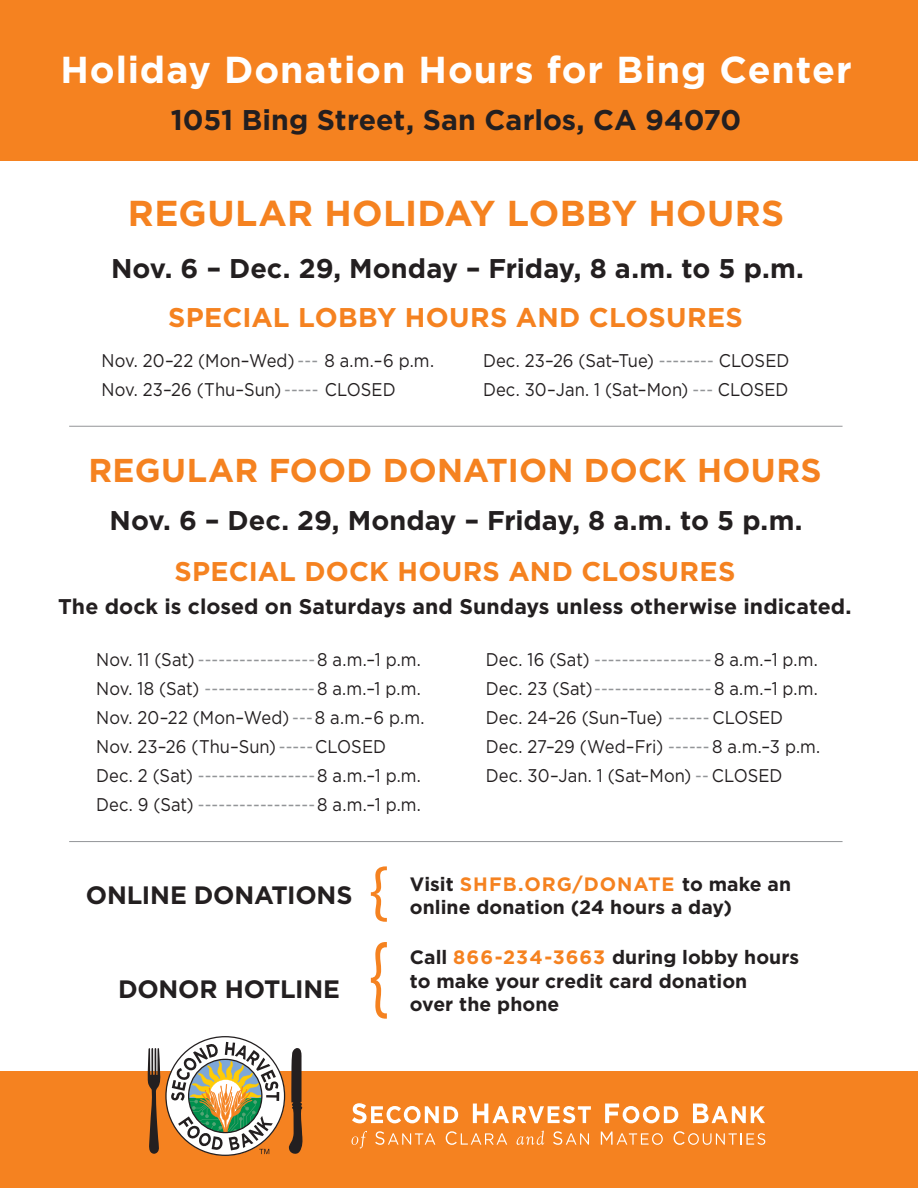
<style>
.page{position:relative;width:918px;height:1188px;background:#fff}
.page>*{position:absolute;margin:0;border:0;box-sizing:border-box;transform-origin:0 0}
.t1{font:96.15px "Myriad Pro";color:#f58220;scale:.72 1}
.t2{font:69.45px "Myriad Pro";color:#f58220}
.t3{font:700 37.5px "Gotham";letter-spacing:.025em;color:#fff}
.t4{font:700 36px "Gotham";letter-spacing:.01em;color:#f58220}
.t5{font:700 33px "Gotham";letter-spacing:.005em;color:#f58220}
.t6{font:700 28.5px "Gotham";color:#231f20}
.t7{font:700 27.15px "Gotham";color:#231f20}
.t8{font:700 27.15px "Gotham";letter-spacing:.01em;color:#f58220}
.t9{font:700 25.2px "Gotham";letter-spacing:-.005em;color:#231f20}
.t10{font:700 21.3px "Gotham";color:#231f20}
.t11{font:700 19.35px/23.2px "Gotham";letter-spacing:.005em;color:#231f20}
.t12{font:18.45px/29px "Gotham";letter-spacing:.005em;color:#231f20;scale:.9 1}
.s1{color:#939598}
.s2{color:#f58220}
</style>
<div class="page">
<div style="left:0;top:0;width:918px;height:161px;background:#f58220"></div>
<div style="left:0;top:1072px;width:918px;height:116px;background:#f58220"></div>
<svg style="left:148px;top:1036px;width:155px;height:120px"></svg>
<svg style="left:352px;top:1131px;width:15px;height:18px"></svg>
<svg style="left:375px;top:1131px;width:60px;height:14px"></svg>
<svg style="left:446px;top:1131px;width:61px;height:14px"></svg>
<svg style="left:517px;top:1131px;width:27px;height:14px"></svg>
<svg style="left:553px;top:1131px;width:36px;height:14px"></svg>
<svg style="left:601px;top:1132px;width:62px;height:13px"></svg>
<svg style="left:674px;top:1131px;width:91px;height:14px"></svg>
<svg style="left:352px;top:1103px;width:106px;height:20px"></svg>
<svg style="left:473px;top:1104px;width:118px;height:19px"></svg>
<svg style="left:605px;top:1104px;width:73px;height:19px"></svg>
<svg style="left:693px;top:1104px;width:72px;height:19px"></svg>
<hr style="left:69px;top:426px;width:774px;height:1px;background:#939598">
<hr style="left:69px;top:841px;width:774px;height:1px;background:#939598">
<h3 class="t3" style="left:60px;top:47px;width:793px">Holiday Donation Hours for Bing Center</h3>
<h3 class="t6" style="left:171px;top:103px;width:572px">1051 Bing Street, San Carlos, CA 94070</h3>
<h3 class="t4" style="left:128px;top:192px;width:658px">REGULAR HOLIDAY LOBBY HOURS</h3>
<h3 class="t7" style="left:111px;top:252px;width:695px">Nov. 6 – Dec. 29, Monday – Friday, 8 a.m. to 5 p.m.</h3>
<h3 class="t8" style="left:168px;top:301px;width:576px">SPECIAL LOBBY HOURS AND CLOSURES</h3>
<p class="t12" style="left:102px;top:346px;width:371px">Nov. 20–22 (Mon–Wed) <span class="s1">---</span> 8 a.m.–6 p.m.<br>Nov. 23–26 (Thu–Sun) <span class="s1">-----</span> CLOSED</p>
<p class="t12" style="left:483px;top:346px;width:342px">Dec. 23–26 (Sat–Tue) <span class="s1">--------</span> CLOSED<br>Dec. 30–Jan. 1 (Sat–Mon) <span class="s1">---</span> CLOSED</p>
<h3 class="t5" style="left:88px;top:450px;width:735px">REGULAR FOOD DONATION DOCK HOURS</h3>
<h3 class="t7" style="left:110px;top:504px;width:695px">Nov. 6 – Dec. 29, Monday – Friday, 8 a.m. to 5 p.m.</h3>
<h3 class="t8" style="left:174px;top:555px;width:563px">SPECIAL DOCK HOURS AND CLOSURES</h3>
<p class="t10" style="left:58px;top:593px;width:795px">The dock is closed on Saturdays and Sundays unless otherwise indicated.</p>
<p class="t12" style="left:96px;top:645px;width:366px">Nov. 11 (Sat) <span class="s1">-----------------</span>8 a.m.–1 p.m.<br>Nov. 18 (Sat) <span class="s1">----------------</span>8 a.m.–1 p.m.<br>Nov. 20–22 (Mon–Wed) <span class="s1">---</span>8 a.m.–6 p.m.<br>Nov. 23–26 (Thu–Sun) <span class="s1">-----</span>CLOSED Dec. 2 (Sat) <span class="s1">-----------------</span>8 a.m.–1 p.m.<br>Dec. 9 (Sat) <span class="s1">-----------------</span>8 a.m.–1 p.m.</p>
<p class="t12" style="left:486px;top:645px;width:373px">Dec. 16 (Sat) <span class="s1">-----------------</span> 8 a.m.–1 p.m.<br>Dec. 23 (Sat)<span class="s1">-----------------</span> 8 a.m.–1 p.m.<br>Dec. 24–26 (Sun–Tue) <span class="s1">------</span> CLOSED Dec. 27–29 (Wed–Fri) <span class="s1">------</span> 8 a.m.–3 p.m.<br>Dec. 30–Jan. 1 (Sat–Mon) <span class="s1">--</span> CLOSED</p>
<h2 class="t2" style="left:369px;top:848px;width:21px">{</h2>
<h1 class="t1" style="left:369px;top:916px;width:29px">{</h1>
<h3 class="t9" style="left:86px;top:880px;width:268px">ONLINE DONATIONS</h3>
<p class="t11" style="left:410px;top:873px;width:383px">Visit <span class="s2">SHFB.ORG/DONATE</span> to make an online donation (24 hours a day)</p>
<p class="t11" style="left:410px;top:946px;width:391px">Call <span class="s2">866-234-3663</span> during lobby hours to make your credit card donation<br>over the phone</p>
<h3 class="t9" style="left:118px;top:974px;width:224px">DONOR HOTLINE</h3>
</div>
